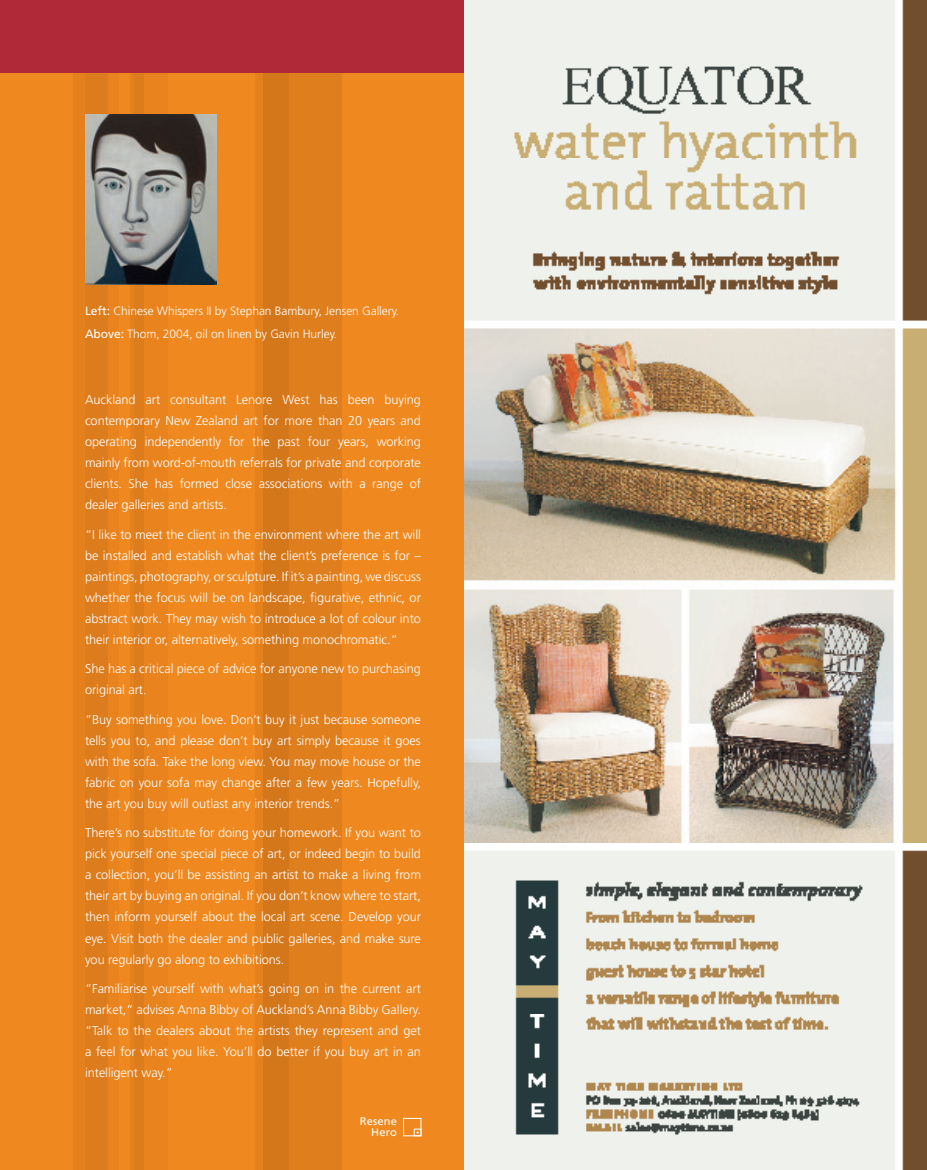
<style>
.page{position:relative;width:927px;height:1170px;background:#fff}
.page>*{position:absolute;margin:0;border:0;box-sizing:border-box;transform-origin:0 0}
.t1{font:300 12.75px/21px "Frutiger";letter-spacing:-.005em;color:#fff;text-align:justify}
.t2{font:300 12px/22.8px "Frutiger";letter-spacing:-.005em;color:#fff}
.t3{font:11.1px/11.1px "Frutiger";letter-spacing:.015em;color:#fff;text-align:right}
.s1{font-weight:400}
</style>
<div class="page">
<img style="left:463px;top:0;width:464px;height:1169px">
<div style="left:0;top:72px;width:463px;height:1097px;background:#ef891f"></div>
<div style="left:143px;top:72px;width:25px;height:1097px;background:#e8831e"></div>
<div style="left:108px;top:72px;width:11px;height:1097px;background:#e8831e"></div>
<div style="left:289px;top:72px;width:52px;height:1097px;background:#df7e1c"></div>
<hr style="left:131px;top:72px;width:3px;height:1097px;background:#e4811d">
<div style="left:134px;top:72px;width:9px;height:1097px;background:#dd7c1c"></div>
<div style="left:255px;top:72px;width:9px;height:1097px;background:#e4811d"></div>
<div style="left:264px;top:72px;width:25px;height:1097px;background:#d4771a"></div>
<div style="left:74px;top:72px;width:11px;height:1097px;background:#e4811d"></div>
<div style="left:85px;top:72px;width:23px;height:1097px;background:#dd7c1c"></div>
<div style="left:0;top:0;width:463px;height:72px;background:#b02939"></div>
<div style="left:403px;top:1117px;width:18px;height:18px;border:1px solid #fff"></div>
<div style="left:414px;top:1128px;width:7px;height:7px;border:1px solid #fff"></div>
<img style="left:85px;top:115px;width:131px;height:170px">
<p class="t2" style="left:85px;top:300px;width:316px"><span class="s1">Left:</span> Chinese Whispers II by Stephan Bambury, Jensen Gallery.<br><span class="s1">Above:</span> Thom, 2004, oil on linen by Gavin Hurley.</p>
<p class="t1" style="left:85px;top:389px;width:337px">Auckland art consultant Lenore West has been buying contemporary New Zealand art for more than 20 years and operating independently for the past four years, working mainly from word-of-mouth referrals for private and corporate clients. She has formed close associations with a range of dealer galleries and artists.</p>
<p class="t1" style="left:85px;top:524px;width:337px">“I like to meet the client in the environment where the art will be installed and establish what the client’s preference is for – paintings, photography, or sculpture. If it’s a painting, we discuss whether the focus will be on landscape, figurative, ethnic, or abstract work. They may wish to introduce a lot of colour into their interior or, alternatively, something monochromatic.”</p>
<p class="t1" style="left:85px;top:658px;width:337px">She has a critical piece of advice for anyone new to purchasing original art.</p>
<p class="t1" style="left:85px;top:709px;width:337px">”Buy something you love. Don’t buy it just because someone tells you to, and please don’t buy art simply because it goes with the sofa. Take the long view. You may move house or the fabric on your sofa may change after a few years. Hopefully, the art you buy will outlast any interior trends.”</p>
<p class="t1" style="left:85px;top:822px;width:337px">There’s no substitute for doing your homework. If you want to pick yourself one special piece of art, or indeed begin to build a collection, you’ll be assisting an artist to make a living from their art by buying an original. If you don’t know where to start, then inform yourself about the local art scene. Develop your eye. Visit both the dealer and public galleries, and make sure you regularly go along to exhibitions.</p>
<p class="t1" style="left:85px;top:978px;width:337px">“Familiarise yourself with what’s going on in the current art market,” advises Anna Bibby of Auckland’s Anna Bibby Gallery. “Talk to the dealers about the artists they represent and get a feel for what you like. You’ll do better if you buy art in an intelligent way.”</p>
<p class="t3" style="left:360px;top:1115px;width:39px">Resene<br>Hero</p>
</div>
